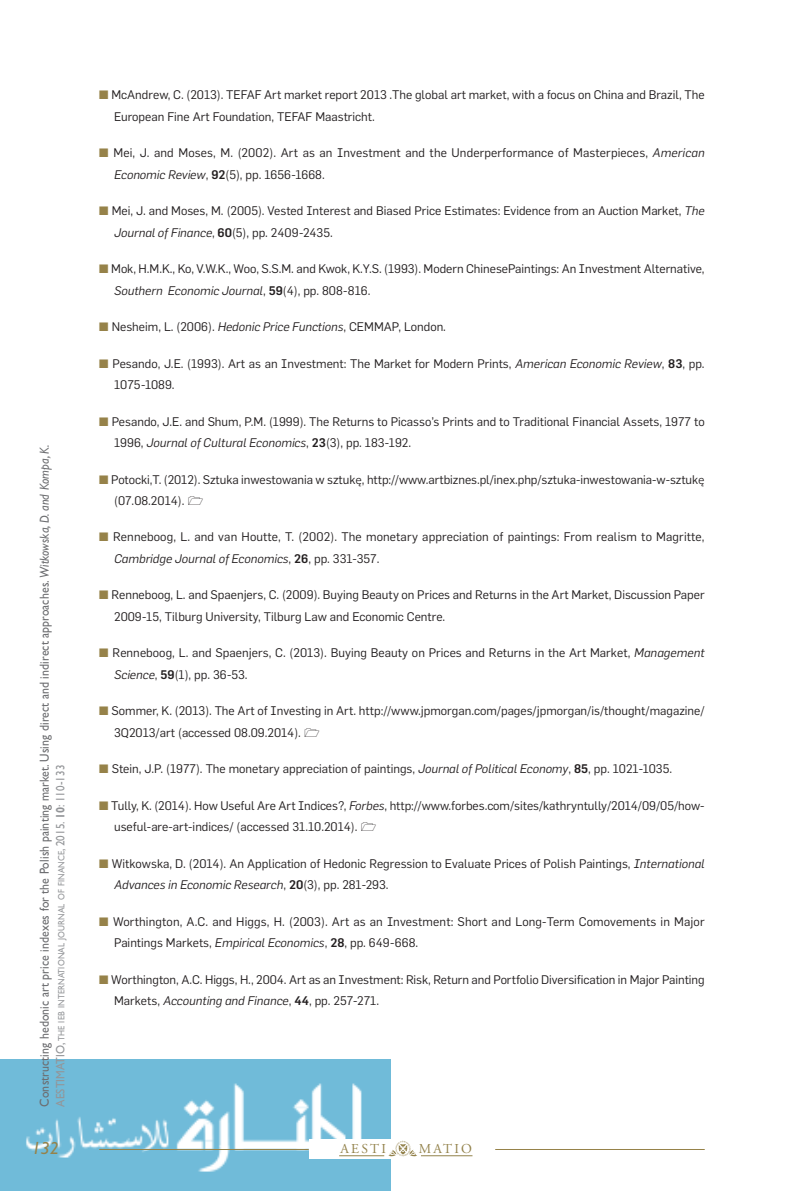
<style>
.page{position:relative;width:794px;height:1191px;background:#fff}
.page>*{position:absolute;margin:0;border:0;box-sizing:border-box;transform-origin:0 0}
.t1{font:italic 17.5px "Gill Sans";color:#968249}
.t2{font:13.65px "Adobe Garamond Pro";letter-spacing:.16em;color:#93824b}
.t3{font:13.12px "Gill Sans";letter-spacing:.01em;color:#6c6d70;scale:.9 1}
.t4{font:12.25px/21.5px "Flama";color:#231f20}
.t5{font:9.1px "Gill Sans";letter-spacing:.015em;color:#939598;scale:.9 1}
.s1{font-style:italic}
.s2{font-size:12.25px}
.s3{font-weight:700;font-size:12.25px}
.s4{color:#968249}
.s5{font-weight:500}
.s6{font-family:"Calibri";font-weight:300;font-size:13.12px}
</style>
<div class="page">
<img style="left:0;top:1059px;width:390px;height:132px">
<hr style="left:99px;top:1149px;width:210px;height:1px;background:#968249">
<hr style="left:495px;top:1149px;width:209px;height:1px;background:#968249">
<div style="left:309px;top:1139px;width:186px;height:20px;background:#fff"></div>
<hr style="left:421px;top:1155px;width:51px;height:1px;background:#93824b">
<hr style="left:339px;top:1155px;width:45px;height:1px;background:#93824b">
<svg style="left:388px;top:1140px;width:29px;height:16px"></svg>
<p class="t3" style="left:37px;top:1106px;width:737px;rotate:-90deg">Constructing hedonic art price indexes for the Polish painting market. Using direct and indirect approaches. <span class="s1">Witkowska, D. and Kompa, K.</span></p>
<p class="t5" style="left:56px;top:1106px;width:381px;rotate:-90deg"><span class="s2">AESTIMATIO,</span>THE IEB INTERNATIONAL JOURNAL OF FINANCE<span class="s2">, 2015.</span> <span class="s3">10</span><span class="s2">: 110-133</span></p>
<p class="t4" style="left:114px;top:85px;width:592px;text-indent:-15px"><span class="s4">■</span> McAndrew, C. (2013). TEFAF Art market report 2013 .The global art market, with a focus on China and Brazil, The<br>European Fine Art Foundation, TEFAF Maastricht.</p>
<p class="t4" style="left:114px;top:143px;width:592px;text-indent:-15px"><span class="s4">■</span> Mei, J. and Moses, M. (2002). Art as an Investment and the Underperformance of Masterpieces, <span class="s1">American<br>Economic Review</span>, <span class="s5">92</span>(5), pp. 1656-1668.</p>
<p class="t4" style="left:114px;top:201px;width:592px;text-indent:-15px"><span class="s4">■</span> Mei, J. and Moses, M. (2005). Vested Interest and Biased Price Estimates: Evidence from an Auction Market, <span class="s1">The<br>Journal of Finance</span>, <span class="s5">60</span>(5), pp. 2409-2435.</p>
<p class="t4" style="left:114px;top:258px;width:592px;text-indent:-15px"><span class="s4">■</span> Mok, H.M.K., Ko, V.W.K., Woo, S.S.M. and Kwok, K.Y.S. (1993). Modern ChinesePaintings: An Investment Alternative,<br><span class="s1">Southern Economic Journal</span>, <span class="s5">59</span>(4), pp. 808-816.</p>
<p class="t4" style="left:99px;top:316px;width:348px"><span class="s4">■</span> Nesheim, L. (2006). <span class="s1">Hedonic Price Functions</span>, CEMMAP, London.</p>
<p class="t4" style="left:114px;top:353px;width:592px;text-indent:-15px"><span class="s4">■</span> Pesando, J.E. (1993). Art as an Investment: The Market for Modern Prints, <span class="s1">American Economic Review</span>, <span class="s5">83</span>, pp.<br>1075-1089.</p>
<p class="t4" style="left:114px;top:411px;width:592px;text-indent:-15px"><span class="s4">■</span> Pesando, J.E. and Shum, P.M. (1999). The Returns to Picasso’s Prints and to Traditional Financial Assets, 1977 to<br>1996, <span class="s1">Journal of Cultural Economics</span>, <span class="s5">23</span>(3), pp. 183-192.</p>
<p class="t4" style="left:114px;top:469px;width:592px;text-indent:-15px"><span class="s4">■</span> Potocki,T. (2012). Sztuka inwestowania w sztuk<span class="s6">ę</span>, http://www.artbiznes.pl/inex.php/sztuka-inwestowania-w-sztuk<span class="s6">ę </span>(07.08.2014).</p>
<p class="t4" style="left:114px;top:527px;width:592px;text-indent:-15px"><span class="s4">■</span> Renneboog, L. and van Houtte, T. (2002). The monetary appreciation of paintings: From realism to Magritte,<br><span class="s1">Cambridge Journal of Economics</span>, <span class="s5">26</span>, pp. 331-357.</p>
<p class="t4" style="left:114px;top:585px;width:592px;text-indent:-15px"><span class="s4">■</span> Renneboog, L. and Spaenjers, C. (2009). Buying Beauty on Prices and Returns in the Art Market, Discussion Paper<br>2009-15, Tilburg University, Tilburg Law and Economic Centre.</p>
<p class="t4" style="left:114px;top:642px;width:592px;text-indent:-15px"><span class="s4">■</span> Renneboog, L. and Spaenjers, C. (2013). Buying Beauty on Prices and Returns in the Art Market, <span class="s1">Management<br>Science</span>, <span class="s5">59</span>(1), pp. 36-53.</p>
<p class="t4" style="left:114px;top:700px;width:592px;text-indent:-15px"><span class="s4">■</span> Sommer, K. (2013). The Art of Investing in Art. http://www.jpmorgan.com/pages/jpmorgan/is/thought/magazine/<br>3Q2013/art (accessed 08.09.2014).</p>
<p class="t4" style="left:99px;top:758px;width:574px"><span class="s4">■</span> Stein, J.P. (1977). The monetary appreciation of paintings, <span class="s1">Journal of Political Economy</span>, <span class="s5">85</span>, pp. 1021-1035.</p>
<p class="t4" style="left:114px;top:795px;width:592px;text-indent:-15px"><span class="s4">■</span> Tully, K. (2014). How Useful Are Art Indices?, <span class="s1">Forbes</span>, http://www.forbes.com/sites/kathryntully/2014/09/05/how&shy;useful-are-art-indices/ (accessed 31.10.2014).</p>
<p class="t4" style="left:114px;top:853px;width:592px;text-indent:-15px"><span class="s4">■</span> Witkowska, D. (2014). An Application of Hedonic Regression to Evaluate Prices of Polish Paintings, <span class="s1">International<br>Advances in Economic Research</span>, <span class="s5">20</span>(3), pp. 281-293.</p>
<p class="t4" style="left:114px;top:911px;width:592px;text-indent:-15px"><span class="s4">■</span> Worthington, A.C. and Higgs, H. (2003). Art as an Investment: Short and Long-Term Comovements in Major<br>Paintings Markets, <span class="s1">Empirical Economics</span>, <span class="s5">28</span>, pp. 649-668.</p>
<p class="t4" style="left:114px;top:969px;width:592px;text-indent:-15px"><span class="s4">■</span> Worthington, A.C. Higgs, H., 2004. Art as an Investment: Risk, Return and Portfolio Diversification in Major Painting<br>Markets, <span class="s1">Accounting and Finance</span>, <span class="s5">44</span>, pp. 257-271.</p>
<h1 class="t1" style="left:32px;top:1137px;width:29px">132</h1>
<p class="t2" style="left:341px;top:1143px;width:47px">AESTI</p>
<p class="t2" style="left:419px;top:1142px;width:55px">MATIO</p>
</div>
